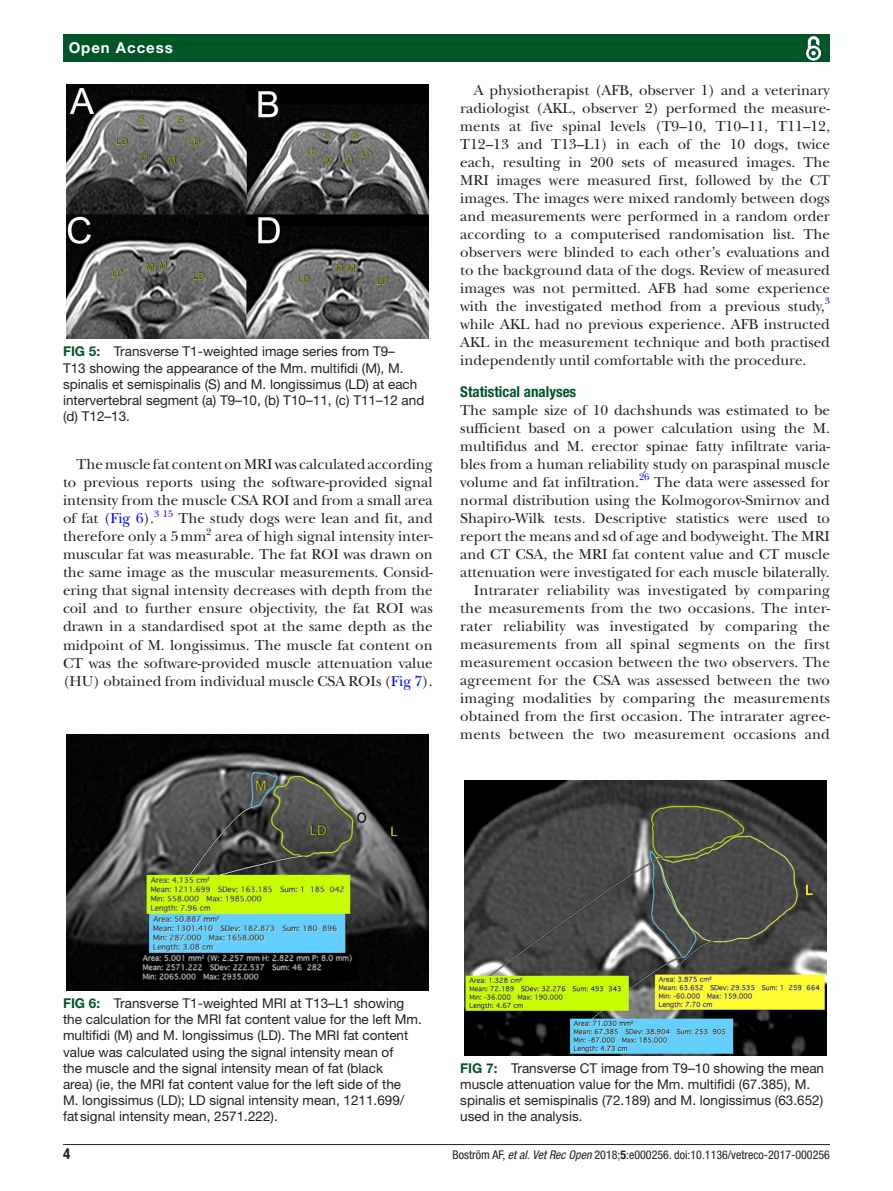
<style>
.page{position:relative;width:893px;height:1191px;background:#fff}
.page>*{position:absolute;margin:0;border:0;box-sizing:border-box;transform-origin:0 0}
.t1{font:15px/18px "New Baskerville";color:#231f20;text-align:justify}
.t2{font:700 condensed 15px "Helvetica Neue LT Std";color:#005529}
.t3{font:700 15px "Helvetica Neue LT Std";letter-spacing:.065em;color:#fff}
.t4{font:700 condensed 15px "Helvetica Neue LT Std";color:#231f20}
.t5{font:13.5px/16.2px "Helvetica Neue LT Std";color:#231f20}
.t6{font:condensed 12px "Helvetica Neue LT Std";color:#231f20}
.t7{font:9.9px "New Baskerville";color:#00f}
.t8{font:9.9px "New Baskerville";color:#231f20}
.s1{font-weight:700;color:#005529}
.s2{color:#00f}
.s3{font-style:italic}
.s4{font-weight:700}
</style>
<div class="page">
<div style="left:63px;top:34px;width:767px;height:27px;background:#005529"></div>
<hr style="left:63px;top:1144px;width:767px;height:1px;background:#231f20">
<svg style="left:806px;top:36px;width:15px;height:25px"></svg>
<div style="left:810px;top:50px;width:7px;height:7px;border:1px solid #005529;border-radius:50%"></div>
<img style="left:67px;top:85px;width:362px;height:254px">
<img style="left:67px;top:734px;width:362px;height:256px">
<img style="left:464px;top:780px;width:362px;height:275px">
<p class="t3" style="left:69px;top:39px;width:106px">Open Access</p>
<p class="t5" style="left:63px;top:343px;width:363px"><span class="s1">FIG 5:</span> Transverse T1-weighted image series from T9–<br>T13 showing the appearance of the Mm. multifidi (M), M. spinalis et semispinalis (S) and M. longissimus (LD) at each intervertebral segment (a) T9–10, (b) T10–11, (c) T11–12 and (d) T12–13.</p>
<p class="t1" style="left:63px;top:456px;width:371px;text-indent:14px">The muscle fat content on MRI was calculated according to previous reports using the software-provided signal intensity from the muscle CSA ROI and from a small area of fat (<span class="s2">Fig 6</span>).</p>
<p class="t7" style="left:154px;top:508px;width:21px">3 15</p>
<p class="t1" style="left:63px;top:510px;width:371px;text-indent:116px">The study dogs were lean and fit, and therefore only a 5mm</p>
<p class="t8" style="left:206px;top:526px;width:7px">2</p>
<p class="t1" style="left:63px;top:528px;width:371px;text-indent:152px">area of high signal intensity inter&shy;muscular fat was measurable. The fat ROI was drawn on the same image as the muscular measurements. Consid&shy;ering that signal intensity decreases with depth from the coil and to further ensure objectivity, the fat ROI was drawn in a standardised spot at the same depth as the midpoint of M. longissimus. The muscle fat content on CT was the software-provided muscle attenuation value (HU) obtained from individual muscle CSA ROIs (<span class="s2">Fig 7</span>).</p>
<p class="t1" style="left:460px;top:81px;width:371px;text-indent:14px">A physiotherapist (AFB, observer 1) and a veterinary radiologist (AKL, observer 2) performed the measure&shy;ments at five spinal levels (T9–10, T10–11, T11–12, T12–13 and T13–L1) in each of the 10 dogs, twice each, resulting in 200 sets of measured images. The MRI images were measured first, followed by the CT images. The images were mixed randomly between dogs and measurements were performed in a random order according to a computerised randomisation list. The observers were blinded to each other’s evaluations and to the background data of the dogs. Review of measured images was not permitted. AFB had some experience with the investigated method from a previous study,</p>
<p class="t7" style="left:825px;top:295px;width:7px">3</p>
<p class="t1" style="left:460px;top:315px;width:371px">while AKL had no previous experience. AFB instructed AKL in the measurement technique and both practised independently until comfortable with the procedure.</p>
<p class="t2" style="left:460px;top:382px;width:117px">Statistical analyses</p>
<p class="t1" style="left:460px;top:401px;width:371px;text-align:right">The sample size of 10 dachshunds was estimated to be sufficient based on a power calculation using the M. multifidus and M. erector spinae fatty infiltrate varia&shy;bles from a human reliability study on paraspinal muscle volume and fat infiltration.<sup>26</sup> The data were assessed for normal distribution using the Kolmogorov-Smirnov and Shapiro-Wilk tests. Descriptive statistics were used to report the means and sd of age and bodyweight. The MRI and CT CSA, the MRI fat content value and CT muscle attenuation were investigated for each muscle bilaterally.<br>Intrarater reliability was investigated by comparing the measurements from the two occasions. The inter&shy;rater reliability was investigated by comparing the measurements from all spinal segments on the first measurement occasion between the two observers. The agreement for the CSA was assessed between the two imaging modalities by comparing the measurements obtained from the first occasion. The intrarater agree&shy;ments between the two measurement occasions and</p>
<p class="t5" style="left:63px;top:994px;width:360px"><span class="s1">FIG 6:</span> Transverse T1-weighted MRI at T13–L1 showing the calculation for the MRI fat content value for the left Mm. multifidi (M) and M. longissimus (LD). The MRI fat content value was calculated using the signal intensity mean of<br>the muscle and the signal intensity mean of fat (black<br>area) (ie, the MRI fat content value for the left side of the<br>M. longissimus (LD); LD signal intensity mean, 1211.699/ fat signal intensity mean, 2571.222).</p>
<p class="t5" style="left:460px;top:1059px;width:365px"><span class="s1">FIG 7:</span> Transverse CT image from T9–10 showing the mean muscle attenuation value for the Mm. multifidi (67.385), M. spinalis et semispinalis (72.189) and M. longissimus (63.652) used in the analysis.</p>
<p class="t4" style="left:63px;top:1144px;width:9px">4</p>
<p class="t6" style="left:453px;top:1148px;width:379px">Boström AF, <span class="s3">et al</span>. <span class="s3">Vet Rec Open</span> 2018;<span class="s4">5</span>:e000256. doi:10.1136/vetreco-2017-000256</p>
</div>
